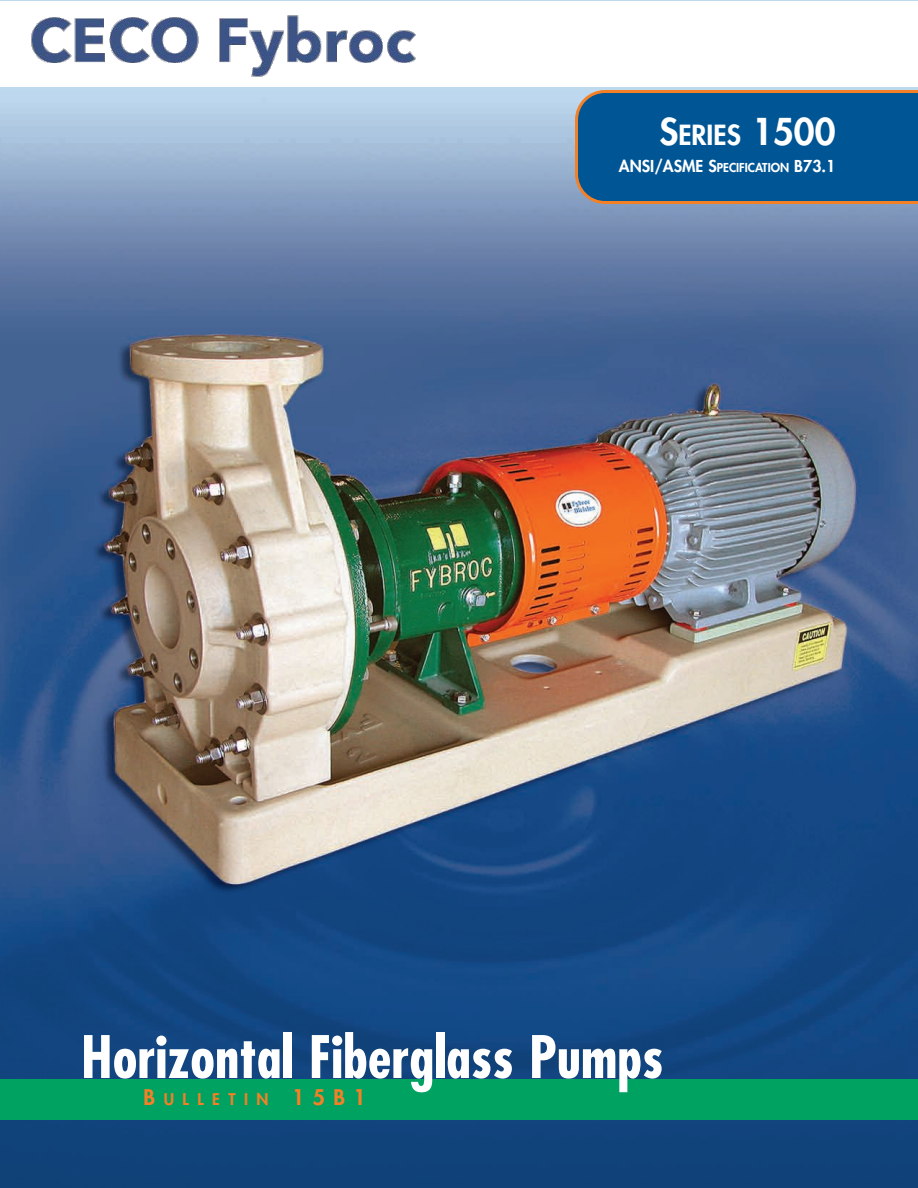
<style>
.page{position:relative;width:918px;height:1188px;background:#fff}
.page>*{position:absolute;margin:0;border:0;box-sizing:border-box;transform-origin:0 0}
.t1{font:700 condensed 57px "Futura";color:#fff}
.t2{font:800 36px "Futura";color:#fff}
.t3{font:800 16.05px "Futura";color:#fff}
.t4{font:800 15.75px "Futura";letter-spacing:.54em;color:#f48026}
.s1{font-size:27px}
.s2{font-size:12px}
.s3{font-size:21px}
</style>
<div class="page">
<img style="left:0;top:0;width:918px;height:1188px">
<div style="left:575px;top:90px;width:343px;height:114px;background:#005595"></div>
<div style="left:0;top:1079px;width:918px;height:41px;background:#00a261"></div>
<img style="left:0;top:2px;width:918px;height:85px">
<img style="left:28px;top:11px;width:392px;height:69px">
<h2 class="t2" style="left:659px;top:115px;width:178px">S<span class="s1">ERIES</span> 1500</h2>
<p class="t3" style="left:619px;top:159px;width:218px">ANSI/ASME S<span class="s2">PECIFICATION</span> B73.1</p>
<h1 class="t1" style="left:81px;top:1032px;width:584px">Horizontal Fiberglass Pumps</h1>
<p class="t4" style="left:144px;top:1092px;width:224px"><span class="s3">B</span>ULLETIN <span class="s3">15B1</span></p>
</div>
